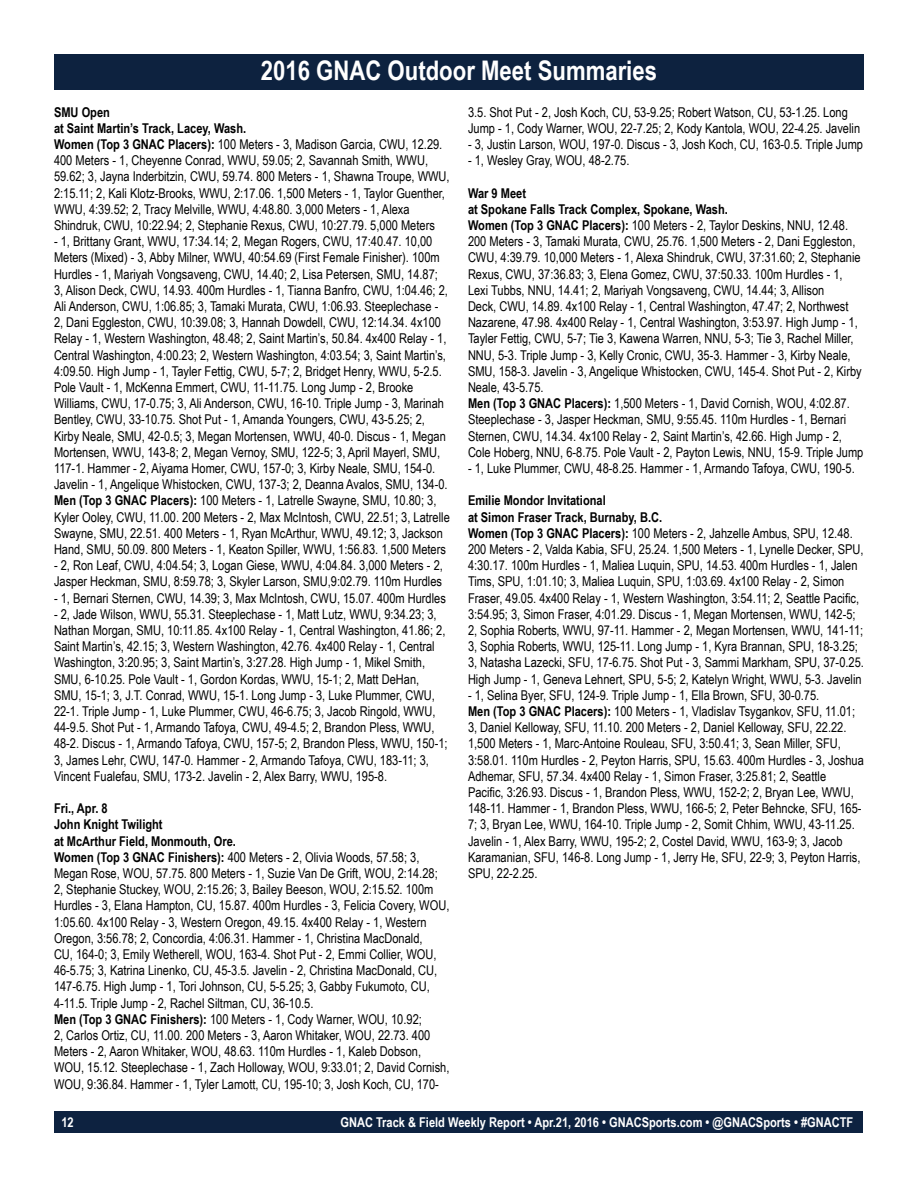
<style>
.page{position:relative;width:918px;height:1188px;background:#fff}
.page>*{position:absolute;margin:0;border:0;box-sizing:border-box;transform-origin:0 0}
.t1{font:700 27px "Arial Narrow";color:#fff}
.t2{font:13.5px/16.2px "Arial Narrow";color:#000}
.t3{font:700 13.5px "Arial Narrow";color:#fff}
.s1{font-weight:700}
</style>
<div class="page">
<div style="left:55px;top:1111px;width:808px;height:22px;background:#0d2240"></div>
<div style="left:54px;top:54px;width:810px;height:36px;background:#0d223f"></div>
<h1 class="t1" style="left:261px;top:50px;width:398px">2016 GNAC Outdoor Meet Summaries</h1>
<p class="t2" style="left:54px;top:103px;width:397px"><span class="s1">SMU Open<br>at Saint Martin’s Track, Lacey, Wash.<br>Women (Top 3 GNAC Placers):</span> 100 Meters - 3, Madison Garcia, CWU, 12.29.<br>400 Meters - 1, Cheyenne Conrad, WWU, 59.05; 2, Savannah Smith, WWU, 59.62; 3, Jayna Inderbitzin, CWU, 59.74. 800 Meters - 1, Shawna Troupe, WWU, 2:15.11; 2, Kali Klotz-Brooks, WWU, 2:17.06. 1,500 Meters - 1, Taylor Guenther, WWU, 4:39.52; 2, Tracy Melville, WWU, 4:48.80. 3,000 Meters - 1, Alexa Shindruk, CWU, 10:22.94; 2, Stephanie Rexus, CWU, 10:27.79. 5,000 Meters</p>
<p class="t2" style="left:54px;top:233px;width:397px">- 1, Brittany Grant, WWU, 17:34.14; 2, Megan Rogers, CWU, 17:40.47. 10,00<br>Meters (Mixed) - 3, Abby Milner, WWU, 40:54.69 (First Female Finisher). 100m Hurdles - 1, Mariyah Vongsaveng, CWU, 14.40; 2, Lisa Petersen, SMU, 14.87; 3, Alison Deck, CWU, 14.93. 400m Hurdles - 1, Tianna Banfro, CWU, 1:04.46; 2, Ali Anderson, CWU, 1:06.85; 3, Tamaki Murata, CWU, 1:06.93. Steeplechase - 2, Dani Eggleston, CWU, 10:39.08; 3, Hannah Dowdell, CWU, 12:14.34. 4x100<br>Relay - 1, Western Washington, 48.48; 2, Saint Martin’s, 50.84. 4x400 Relay - 1, Central Washington, 4:00.23; 2, Western Washington, 4:03.54; 3, Saint Martin’s, 4:09.50. High Jump - 1, Tayler Fettig, CWU, 5-7; 2, Bridget Henry, WWU, 5-2.5.<br>Pole Vault - 1, McKenna Emmert, CWU, 11-11.75. Long Jump - 2, Brooke Williams, CWU, 17-0.75; 3, Ali Anderson, CWU, 16-10. Triple Jump - 3, Marinah Bentley, CWU, 33-10.75. Shot Put - 1, Amanda Youngers, CWU, 43-5.25; 2, Kirby Neale, SMU, 42-0.5; 3, Megan Mortensen, WWU, 40-0. Discus - 1, Megan Mortensen, WWU, 143-8; 2, Megan Vernoy, SMU, 122-5; 3, April Mayerl, SMU, 117-1. Hammer - 2, Aiyama Homer, CWU, 157-0; 3, Kirby Neale, SMU, 154-0.<br>Javelin - 1, Angelique Whistocken, CWU, 137-3; 2, Deanna Avalos, SMU, 134-0.<br><span class="s1">Men (Top 3 GNAC Placers):</span> 100 Meters - 1, Latrelle Swayne, SMU, 10.80; 3, Kyler Ooley, CWU, 11.00. 200 Meters - 2, Max McIntosh, CWU, 22.51; 3, Latrelle Swayne, SMU, 22.51. 400 Meters - 1, Ryan McArthur, WWU, 49.12; 3, Jackson Hand, SMU, 50.09. 800 Meters - 1, Keaton Spiller, WWU, 1:56.83. 1,500 Meters</p>
<p class="t2" style="left:54px;top:557px;width:390px">- 2, Ron Leaf, CWU, 4:04.54; 3, Logan Giese, WWU, 4:04.84. 3,000 Meters - 2,<br>Jasper Heckman, SMU, 8:59.78; 3, Skyler Larson, SMU,9:02.79. 110m Hurdles</p>
<p class="t2" style="left:54px;top:589px;width:393px">- 1, Bernari Sternen, CWU, 14.39; 3, Max McIntosh, CWU, 15.07. 400m Hurdles</p>
<p class="t2" style="left:54px;top:605px;width:395px">- 2, Jade Wilson, WWU, 55.31. Steeplechase - 1, Matt Lutz, WWU, 9:34.23; 3, Nathan Morgan, SMU, 10:11.85. 4x100 Relay - 1, Central Washington, 41.86; 2, Saint Martin’s, 42.15; 3, Western Washington, 42.76. 4x400 Relay - 1, Central Washington, 3:20.95; 3, Saint Martin’s, 3:27.28. High Jump - 1, Mikel Smith, SMU, 6-10.25. Pole Vault - 1, Gordon Kordas, WWU, 15-1; 2, Matt DeHan, SMU, 15-1; 3, J.T. Conrad, WWU, 15-1. Long Jump - 3, Luke Plummer, CWU, 22-1. Triple Jump - 1, Luke Plummer, CWU, 46-6.75; 3, Jacob Ringold, WWU, 44-9.5. Shot Put - 1, Armando Tafoya, CWU, 49-4.5; 2, Brandon Pless, WWU, 48-2. Discus - 1, Armando Tafoya, CWU, 157-5; 2, Brandon Pless, WWU, 150-1; 3, James Lehr, CWU, 147-0. Hammer - 2, Armando Tafoya, CWU, 183-11; 3, Vincent Fualefau, SMU, 173-2. Javelin - 2, Alex Barry, WWU, 195-8.</p>
<p class="t2" style="left:54px;top:800px;width:397px"><span class="s1">Fri., Apr. 8<br>John Knight Twilight<br>at McArthur Field, Monmouth, Ore.<br>Women (Top 3 GNAC Finishers):</span> 400 Meters - 2, Olivia Woods, 57.58; 3, Megan Rose, WOU, 57.75. 800 Meters - 1, Suzie Van De Grift, WOU, 2:14.28; 2, Stephanie Stuckey, WOU, 2:15.26; 3, Bailey Beeson, WOU, 2:15.52. 100m Hurdles - 3, Elana Hampton, CU, 15.87. 400m Hurdles - 3, Felicia Covery, WOU, 1:05.60. 4x100 Relay - 3, Western Oregon, 49.15. 4x400 Relay - 1, Western Oregon, 3:56.78; 2, Concordia, 4:06.31. Hammer - 1, Christina MacDonald,<br>CU, 164-0; 3, Emily Wetherell, WOU, 163-4. Shot Put - 2, Emmi Collier, WOU, 46-5.75; 3, Katrina Linenko, CU, 45-3.5. Javelin - 2, Christina MacDonald, CU, 147-6.75. High Jump - 1, Tori Johnson, CU, 5-5.25; 3, Gabby Fukumoto, CU, 4-11.5. Triple Jump - 2, Rachel Siltman, CU, 36-10.5.<br><span class="s1">Men (Top 3 GNAC Finishers):</span> 100 Meters - 1, Cody Warner, WOU, 10.92;<br>2, Carlos Ortiz, CU, 11.00. 200 Meters - 3, Aaron Whitaker, WOU, 22.73. 400<br>Meters - 2, Aaron Whitaker, WOU, 48.63. 110m Hurdles - 1, Kaleb Dobson, WOU, 15.12. Steeplechase - 1, Zach Holloway, WOU, 9:33.01; 2, David Cornish, WOU, 9:36.84. Hammer - 1, Tyler Lamott, CU, 195-10; 3, Josh Koch, CU, 170-</p>
<p class="t2" style="left:468px;top:103px;width:394px">3.5. Shot Put - 2, Josh Koch, CU, 53-9.25; Robert Watson, CU, 53-1.25. Long<br>Jump - 1, Cody Warner, WOU, 22-7.25; 2, Kody Kantola, WOU, 22-4.25. Javelin</p>
<p class="t2" style="left:468px;top:136px;width:397px">- 3, Justin Larson, WOU, 197-0. Discus - 3, Josh Koch, CU, 163-0.5. Triple Jump</p>
<p class="t2" style="left:468px;top:152px;width:163px">- 1, Wesley Gray, WOU, 48-2.75.</p>
<p class="t2" style="left:468px;top:184px;width:397px"><span class="s1">War 9 Meet<br>at Spokane Falls Track Complex, Spokane, Wash.<br>Women (Top 3 GNAC Placers):</span> 100 Meters - 2, Taylor Deskins, NNU, 12.48.<br>200 Meters - 3, Tamaki Murata, CWU, 25.76. 1,500 Meters - 2, Dani Eggleston, CWU, 4:39.79. 10,000 Meters - 1, Alexa Shindruk, CWU, 37:31.60; 2, Stephanie Rexus, CWU, 37:36.83; 3, Elena Gomez, CWU, 37:50.33. 100m Hurdles - 1, Lexi Tubbs, NNU, 14.41; 2, Mariyah Vongsaveng, CWU, 14.44; 3, Allison<br>Deck, CWU, 14.89. 4x100 Relay - 1, Central Washington, 47.47; 2, Northwest Nazarene, 47.98. 4x400 Relay - 1, Central Washington, 3:53.97. High Jump - 1, Tayler Fettig, CWU, 5-7; Tie 3, Kawena Warren, NNU, 5-3; Tie 3, Rachel Miller, NNU, 5-3. Triple Jump - 3, Kelly Cronic, CWU, 35-3. Hammer - 3, Kirby Neale, SMU, 158-3. Javelin - 3, Angelique Whistocken, CWU, 145-4. Shot Put - 2, Kirby Neale, 43-5.75.<br><span class="s1">Men (Top 3 GNAC Placers):</span> 1,500 Meters - 1, David Cornish, WOU, 4:02.87.<br>Steeplechase - 3, Jasper Heckman, SMU, 9:55.45. 110m Hurdles - 1, Bernari Sternen, CWU, 14.34. 4x100 Relay - 2, Saint Martin’s, 42.66. High Jump - 2, Cole Hoberg, NNU, 6-8.75. Pole Vault - 2, Payton Lewis, NNU, 15-9. Triple Jump</p>
<p class="t2" style="left:468px;top:460px;width:388px">- 1, Luke Plummer, CWU, 48-8.25. Hammer - 1, Armando Tafoya, CWU, 190-5.</p>
<p class="t2" style="left:468px;top:492px;width:397px"><span class="s1">Emilie Mondor Invitational<br>at Simon Fraser Track, Burnaby, B.C.<br>Women (Top 3 GNAC Placers):</span> 100 Meters - 2, Jahzelle Ambus, SPU, 12.48.<br>200 Meters - 2, Valda Kabia, SFU, 25.24. 1,500 Meters - 1, Lynelle Decker, SPU, 4:30.17. 100m Hurdles - 1, Maliea Luquin, SPU, 14.53. 400m Hurdles - 1, Jalen Tims, SPU, 1:01.10; 3, Maliea Luquin, SPU, 1:03.69. 4x100 Relay - 2, Simon Fraser, 49.05. 4x400 Relay - 1, Western Washington, 3:54.11; 2, Seattle Pacific, 3:54.95; 3, Simon Fraser, 4:01.29. Discus - 1, Megan Mortensen, WWU, 142-5; 2, Sophia Roberts, WWU, 97-11. Hammer - 2, Megan Mortensen, WWU, 141-11; 3, Sophia Roberts, WWU, 125-11. Long Jump - 1, Kyra Brannan, SPU, 18-3.25; 3, Natasha Lazecki, SFU, 17-6.75. Shot Put - 3, Sammi Markham, SPU, 37-0.25.<br>High Jump - 1, Geneva Lehnert, SPU, 5-5; 2, Katelyn Wright, WWU, 5-3. Javelin</p>
<p class="t2" style="left:468px;top:686px;width:397px">- 1, Selina Byer, SFU, 124-9. Triple Jump - 1, Ella Brown, SFU, 30-0.75.<br><span class="s1">Men (Top 3 GNAC Placers):</span> 100 Meters - 1, Vladislav Tsygankov, SFU, 11.01; 3, Daniel Kelloway, SFU, 11.10. 200 Meters - 2, Daniel Kelloway, SFU, 22.22.<br>1,500 Meters - 1, Marc-Antoine Rouleau, SFU, 3:50.41; 3, Sean Miller, SFU, 3:58.01. 110m Hurdles - 2, Peyton Harris, SPU, 15.63. 400m Hurdles - 3, Joshua Adhemar, SFU, 57.34. 4x400 Relay - 1, Simon Fraser, 3:25.81; 2, Seattle Pacific, 3:26.93. Discus - 1, Brandon Pless, WWU, 152-2; 2, Bryan Lee, WWU, 148-11. Hammer - 1, Brandon Pless, WWU, 166-5; 2, Peter Behncke, SFU, 165- 7; 3, Bryan Lee, WWU, 164-10. Triple Jump - 2, Somit Chhim, WWU, 43-11.25.<br>Javelin - 1, Alex Barry, WWU, 195-2; 2, Costel David, WWU, 163-9; 3, Jacob Karamanian, SFU, 146-8. Long Jump - 1, Jerry He, SFU, 22-9; 3, Peyton Harris, SPU, 22-2.25.</p>
<p class="t3" style="left:61px;top:1112px;width:14px">12</p>
<p class="t3" style="left:340px;top:1112px;width:514px">GNAC Track &amp; Field Weekly Report • Apr.21, 2016 • GNACSports.com • @GNACSports • #GNACTF</p>
</div>
